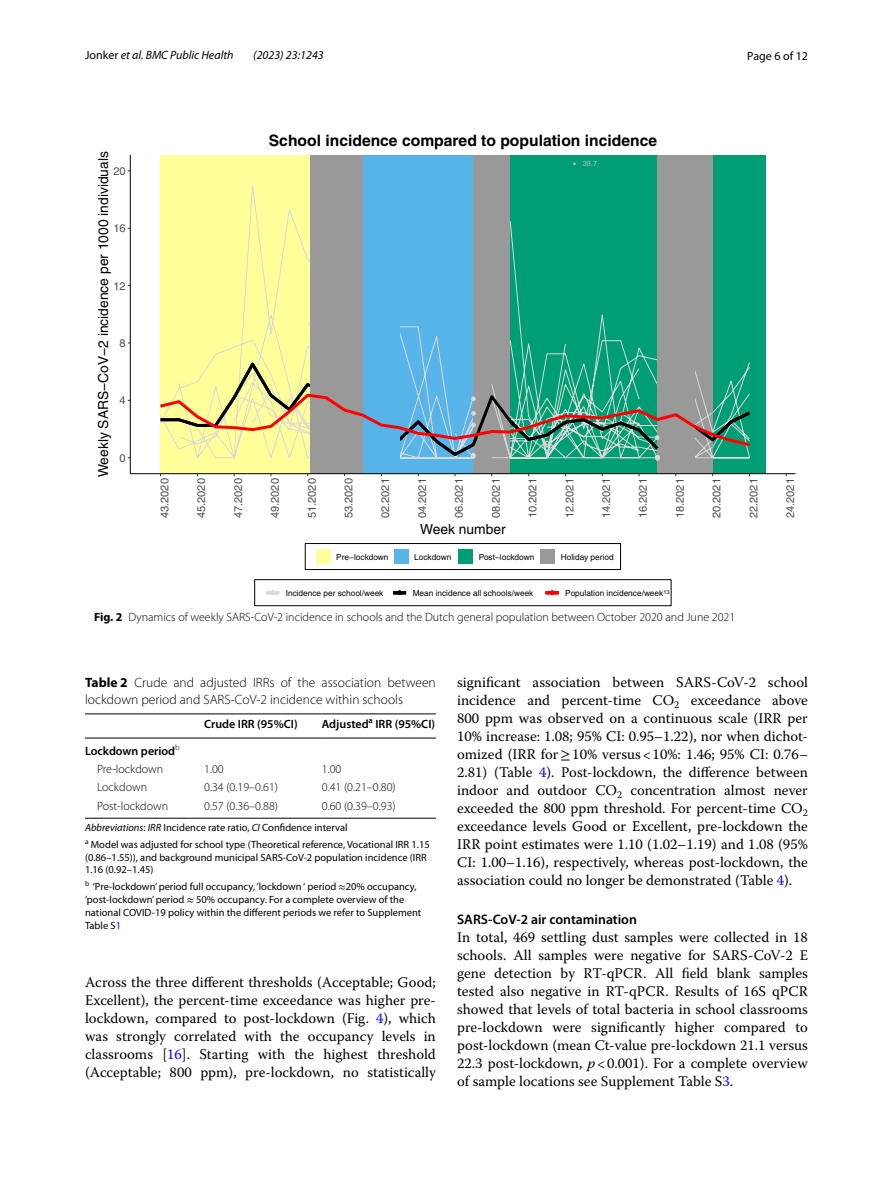
<style>
.page{position:relative;width:893px;height:1187px;background:#fff}
.page>*{position:absolute;margin:0;border:0;box-sizing:border-box;transform-origin:0 0}
.t1{font:700 15.6px "Helvetica";color:#000}
.t2{font:14.7px/18px "Warnock Pro";color:#000;text-align:justify}
.t3{font:13.8px "Helvetica";color:#000}
.t4{font:600 13.8px "Myriad Pro";color:#000}
.t5{font:300 13.5px/16.5px "Myriad Pro";color:#000}
.t6{font:300 12px "Myriad Pro";color:#000}
.t7{font:600 12px/18.1px "Myriad Pro";color:#000;text-align:center}
.t8{font:italic 12px "Myriad Pro";color:#000}
.t9{font:12px "Myriad Pro";color:#000}
.t10{font:11.1px "Helvetica";color:#4d4d4d}
.t11{font:10.5px/12.8px "Myriad Pro";color:#000}
.t12{font:8.25px "Helvetica";color:#000}
.t13{font:7.35px "Helvetica";color:#c0c0c0}
.s1{font-style:normal}
.s2{font-weight:700}
.s3{font-weight:300}
.s4{font-style:italic}
.s5{font-family:"STIX"}
.s6{color:#00f}
</style>
<div class="page">
<div style="left:161px;top:155px;width:149px;height:318px;background:#ff9"></div>
<div style="left:400px;top:155px;width:110px;height:318px;background:#56b4e9"></div>
<div style="left:510px;top:155px;width:255px;height:318px;background:#009e73"></div>
<svg style="left:160px;top:175px;width:497px;height:289px"></svg>
<div style="left:473px;top:155px;width:37px;height:318px;background:#999"></div>
<div style="left:657px;top:155px;width:56px;height:318px;background:#999"></div>
<svg style="left:160px;top:358px;width:590px;height:9px"></svg>
<div style="left:310px;top:155px;width:53px;height:318px;background:#999"></div>
<div style="left:676px;top:155px;width:18px;height:318px;background:#999"></div>
<div style="left:363px;top:155px;width:37px;height:318px;background:#56b4e9"></div>
<svg style="left:160px;top:367px;width:590px;height:93px"></svg>
<hr style="left:130px;top:155px;width:1px;height:318px;background:#000">
<hr style="left:130px;top:473px;width:665px;height:1px;background:#000">
<div style="left:305px;top:543px;width:316px;height:27px;background:#fff;border:1px solid #000"></div>
<div style="left:316px;top:549px;width:15px;height:15px;background:#ff9"></div>
<div style="left:394px;top:549px;width:14px;height:15px;background:#56b4e9"></div>
<div style="left:459px;top:549px;width:14px;height:15px;background:#009e73"></div>
<div style="left:541px;top:549px;width:14px;height:15px;background:#999"></div>
<div style="left:254px;top:579px;width:418px;height:27px;border:1px solid #000"></div>
<svg style="left:266px;top:590px;width:13px;height:4px"></svg>
<svg style="left:393px;top:590px;width:13px;height:4px"></svg>
<svg style="left:546px;top:590px;width:12px;height:4px"></svg>
<hr style="left:85px;top:713px;width:119px;height:1px;background:#000">
<hr style="left:85px;top:737px;width:119px;height:1px;background:#000">
<hr style="left:204px;top:713px;width:118px;height:1px;background:#000">
<hr style="left:204px;top:737px;width:118px;height:1px;background:#000">
<hr style="left:322px;top:713px;width:114px;height:1px;background:#000">
<hr style="left:322px;top:737px;width:114px;height:1px;background:#000">
<hr style="left:85px;top:817px;width:119px;height:1px;background:#000">
<hr style="left:204px;top:817px;width:118px;height:1px;background:#000">
<hr style="left:322px;top:817px;width:114px;height:1px;background:#000">
<p class="t8" style="left:85px;top:48px;width:150px"><span class="s1">Jonker</span> et al. BMC Public Health</p>
<p class="t8" style="left:253px;top:48px;width:72px">(2023) 23:1243</p>
<p class="t9" style="left:747px;top:48px;width:62px">Page 6 of 12</p>
<p class="t3" style="left:95px;top:477px;width:328px;rotate:-90deg">Weekly SARS−CoV−2 incidence per 1000 individuals</p>
<p class="t10" style="left:113px;top:164px;width:14px">20</p>
<p class="t10" style="left:113px;top:222px;width:14px">16</p>
<p class="t10" style="left:113px;top:279px;width:14px">12</p>
<p class="t10" style="left:120px;top:336px;width:8px">8</p>
<p class="t10" style="left:120px;top:394px;width:8px">4</p>
<p class="t10" style="left:120px;top:451px;width:8px">0</p>
<p class="t1" style="left:269px;top:131px;width:390px">School incidence compared to population incidence</p>
<p class="t13" style="left:573px;top:159px;width:26px">• 39.7</p>
<p class="t10" style="left:158px;top:518px;width:41px;rotate:-90deg">43.2020</p>
<p class="t10" style="left:195px;top:518px;width:41px;rotate:-90deg">45.2020</p>
<p class="t10" style="left:232px;top:518px;width:41px;rotate:-90deg">47.2020</p>
<p class="t10" style="left:269px;top:518px;width:41px;rotate:-90deg">49.2020</p>
<p class="t10" style="left:305px;top:518px;width:41px;rotate:-90deg">51.2020</p>
<p class="t10" style="left:342px;top:518px;width:41px;rotate:-90deg">53.2020</p>
<p class="t10" style="left:379px;top:518px;width:41px;rotate:-90deg">02.2021</p>
<p class="t10" style="left:416px;top:518px;width:41px;rotate:-90deg">04.2021</p>
<p class="t10" style="left:453px;top:518px;width:41px;rotate:-90deg">06.2021</p>
<p class="t10" style="left:489px;top:518px;width:41px;rotate:-90deg">08.2021</p>
<p class="t10" style="left:526px;top:518px;width:41px;rotate:-90deg">10.2021</p>
<p class="t10" style="left:563px;top:518px;width:41px;rotate:-90deg">12.2021</p>
<p class="t10" style="left:600px;top:518px;width:41px;rotate:-90deg">14.2021</p>
<p class="t10" style="left:637px;top:518px;width:41px;rotate:-90deg">16.2021</p>
<p class="t10" style="left:673px;top:518px;width:41px;rotate:-90deg">18.2021</p>
<p class="t10" style="left:710px;top:518px;width:41px;rotate:-90deg">20.2021</p>
<p class="t10" style="left:747px;top:518px;width:41px;rotate:-90deg">22.2021</p>
<p class="t10" style="left:784px;top:518px;width:41px;rotate:-90deg">24.2021</p>
<p class="t3" style="left:420px;top:521px;width:87px">Week number</p>
<p class="t12" style="left:336px;top:552px;width:54px">Pre−lockdown</p>
<p class="t12" style="left:414px;top:552px;width:39px">Lockdown</p>
<p class="t12" style="left:479px;top:552px;width:57px">Post−lockdown</p>
<p class="t12" style="left:561px;top:552px;width:54px">Holiday period</p>
<p class="t12" style="left:286px;top:588px;width:99px">Incidence per school/week</p>
<p class="t12" style="left:413px;top:588px;width:122px">Mean incidence all schools/week</p>
<p class="t12" style="left:565px;top:588px;width:106px">Population incidence/week<sup>13</sup></p>
<p class="t6" style="left:94px;top:610px;width:643px"><span class="s2">Fig. 2</span> Dynamics of weekly SARS-CoV-2 incidence in schools and the Dutch general population between October 2020 and June 2021</p>
<p class="t5" style="left:85px;top:675px;width:352px"><span class="s2">Table 2</span> Crude and adjusted IRRs of the association between lockdown period and SARS-CoV-2 incidence within schools</p>
<p class="t7" style="left:85px;top:741px;width:96px">Lockdown period<sup>b<br></sup><span class="s3">Pre-lockdown</span></p>
<p class="t7" style="left:204px;top:714px;width:95px">Crude IRR (95%CI)</p>
<p class="t7" style="left:322px;top:714px;width:115px">Adjusted<sup>a</sup> IRR (95%CI)</p>
<p class="t6" style="left:204px;top:762px;width:21px">1.00</p>
<p class="t6" style="left:322px;top:762px;width:21px">1.00</p>
<p class="t6" style="left:97px;top:780px;width:52px">Lockdown</p>
<p class="t6" style="left:204px;top:780px;width:75px">0.34 (0.19–0.61)</p>
<p class="t6" style="left:322px;top:780px;width:75px">0.41 (0.21–0.80)</p>
<p class="t6" style="left:97px;top:799px;width:73px">Post-lockdown</p>
<p class="t6" style="left:204px;top:799px;width:75px">0.57 (0.36–0.88)</p>
<p class="t6" style="left:322px;top:799px;width:75px">0.60 (0.39–0.93)</p>
<p class="t11" style="left:85px;top:818px;width:346px;line-height:17px"><span class="s4">Abbreviations</span>: <span class="s4">IRR</span> Incidence rate ratio, <span class="s4">CI</span> Confidence interval<br><sup>a</sup> Model was adjusted for school type (Theoretical reference, Vocational IRR 1.15</p>
<p class="t11" style="left:85px;top:850px;width:343px">(0.86–1.55)), and background municipal SARS-CoV-2 population incidence (IRR<br>1.16 (0.92–1.45)</p>
<p class="t11" style="left:85px;top:880px;width:338px"><sup>b</sup> ‘Pre-lockdown’ period full occupancy, ‘lockdown ‘ period <span class="s5">≈</span>20% occupancy, ‘post-lockdown’ period <span class="s5">≈</span> 50% occupancy. For a complete overview of the national COVID-19 policy within the different periods we refer to Supplement Table S<span class="s6">1</span></p>
<p class="t2" style="left:85px;top:972px;width:352px">Across the three different thresholds (Acceptable; Good; Excellent), the percent-time exceedance was higher pre&shy;lockdown, compared to post-lockdown (Fig. <span class="s6">4</span>), which was strongly correlated with the occupancy levels in classrooms [<span class="s6">16</span>]. Starting with the highest threshold (Acceptable; 800 ppm), pre-lockdown, no statistically</p>
<p class="t2" style="left:457px;top:672px;width:352px">significant association between SARS-CoV-2 school incidence and percent-time CO<sub>2</sub> exceedance above 800 ppm was observed on a continuous scale (IRR per 10% increase: 1.08; 95% CI: 0.95–1.22), nor when dichot&shy;omized (IRR for<span class="s5">≥</span>10% versus&lt;10%: 1.46; 95% CI: 0.76– 2.81) (Table <span class="s6">4</span>). Post-lockdown, the difference between indoor and outdoor CO<sub>2</sub> concentration almost never exceeded the 800 ppm threshold. For percent-time CO<sub>2 </sub>exceedance levels Good or Excellent, pre-lockdown the IRR point estimates were 1.10 (1.02–1.19) and 1.08 (95% CI: 1.00–1.16), respectively, whereas post-lockdown, the association could no longer be demonstrated (Table <span class="s6">4</span>).</p>
<p class="t4" style="left:457px;top:910px;width:181px">SARS‑CoV‑2 air contamination</p>
<p class="t2" style="left:457px;top:928px;width:352px">In total, 469 settling dust samples were collected in 18 schools. All samples were negative for SARS-CoV-2 E gene detection by RT-qPCR. All field blank samples tested also negative in RT-qPCR. Results of 16S qPCR showed that levels of total bacteria in school classrooms pre-lockdown were significantly higher compared to post-lockdown (mean Ct-value pre-lockdown 21.1 versus 22.3 post-lockdown, <span class="s4">p</span>&lt;0.001). For a complete overview of sample locations see Supplement Table S<span class="s6">3</span>.</p>
</div>
